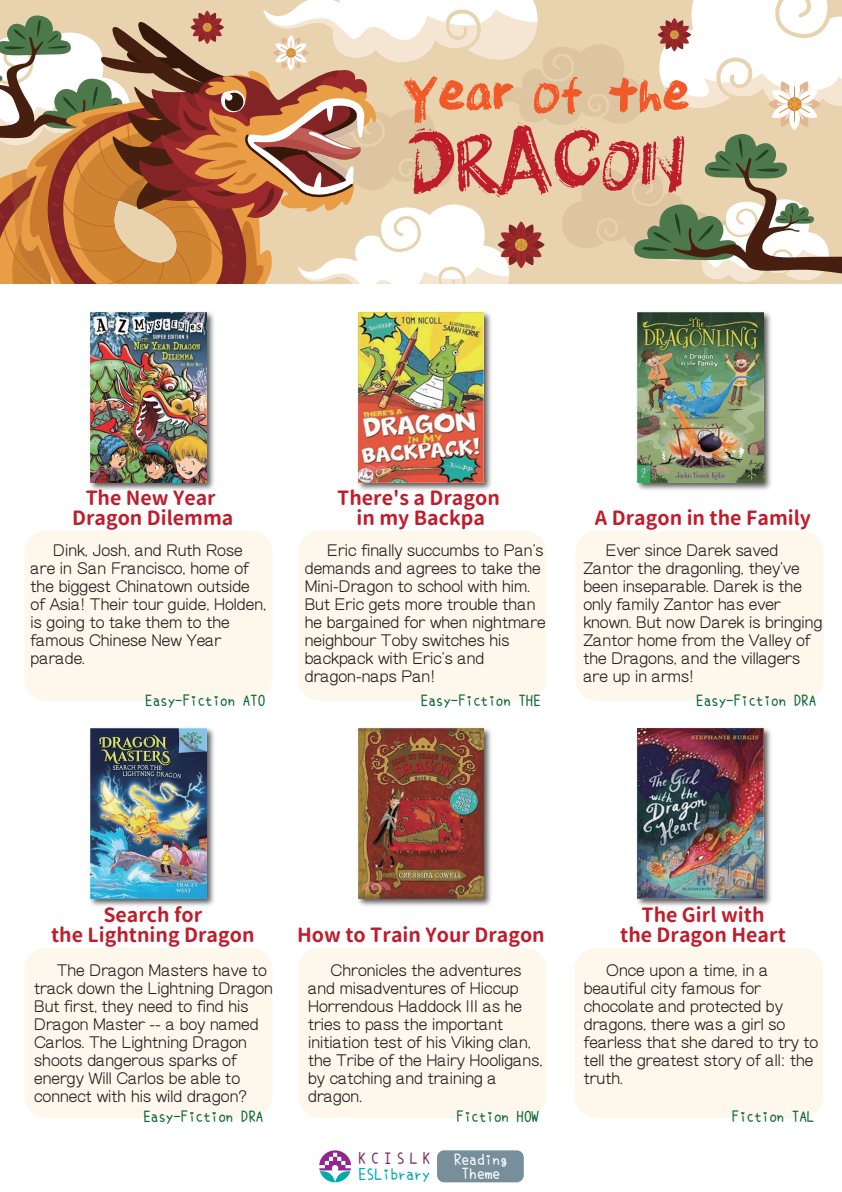
<style>
.page{position:relative;width:842px;height:1192px;background:#fff}
.page>*{position:absolute;margin:0;border:0;box-sizing:border-box;transform-origin:0 0}
.t1{font:125px "Hanyi Senty Spring Brush";color:#be1d2c}
.t2{font:100px "Hanyi Senty Spring Brush";color:#f15929}
.t3{font:20px/20px "Bpmf Gen Sen Rounded B";color:#be1d2c;text-align:center}
.t4{font:15.9px "Seto Font";color:#00aaad}
.t5{font:15.9px "Seto Font";letter-spacing:.31em;color:#782d72}
.t6{font:500 15px/18px "Yen Round Zuinn EG";color:#231f20}
.t7{font:15px "Seto Font";color:#0c6638}
.t8{font:15px/14px "Seto Font";color:#fff;text-align:center}
</style>
<div class="page">
<div style="left:24px;top:948px;width:249px;height:170px;background:#fef7ec;border-radius:21px"></div>
<div style="left:298px;top:948px;width:248px;height:170px;background:#fef7ec;border-radius:21px"></div>
<div style="left:575px;top:948px;width:248px;height:170px;background:#fef7ec;border-radius:21px"></div>
<div style="left:24px;top:531px;width:249px;height:170px;background:#fef7ec;border-radius:21px"></div>
<div style="left:575px;top:531px;width:248px;height:170px;background:#fef7ec;border-radius:21px"></div>
<div style="left:298px;top:531px;width:248px;height:170px;background:#fef7ec;border-radius:21px"></div>
<div style="left:437px;top:1150px;width:87px;height:32px;background:#768f9b;border-radius:7px"></div>
<svg style="left:319px;top:1150px;width:32px;height:32px"></svg>
<img style="left:90px;top:312px;width:124px;height:178px">
<img style="left:91px;top:312px;width:115px;height:171px">
<img style="left:358px;top:312px;width:133px;height:178px">
<img style="left:358px;top:312px;width:126px;height:171px">
<img style="left:637px;top:312px;width:134px;height:178px">
<img style="left:638px;top:312px;width:125px;height:171px">
<img style="left:90px;top:728px;width:124px;height:178px">
<img style="left:90px;top:728px;width:117px;height:170px">
<img style="left:358px;top:728px;width:133px;height:178px">
<img style="left:358px;top:728px;width:126px;height:170px">
<img style="left:637px;top:728px;width:134px;height:178px">
<img style="left:638px;top:728px;width:125px;height:170px">
<svg style="left:0;top:0;width:842px;height:284px"></svg>
<h2 class="t2" style="left:402px;top:54px;width:289px">Year of the</h2>
<h1 class="t1" style="left:408px;top:109px;width:279px">DRAGON</h1>
<h3 class="t3" style="left:72px;top:488px;width:163px">The New Year<br>Dragon Dilemma</h3>
<p class="t6" style="left:31px;top:542px;width:237px">龥Dink, Josh, and Ruth Rose are in San Francisco, home of the biggest Chinatown outside of Asia! Their tour guide, Holden, is going to take them to the famous Chinese New Year parade.</p>
<h3 class="t3" style="left:337px;top:488px;width:164px">There's a Dragon in my Backpa</h3>
<p class="t6" style="left:305px;top:542px;width:243px">龥Eric finally succumbs to Pan's demands and agrees to take the<br>Mini-Dragon to school with him.<br>But Eric gets more trouble than he bargained for when nightmare neighbour Toby switches his backpack with Eric's and dragon-naps Pan!</p>
<h3 class="t3" style="left:595px;top:508px;width:218px">A Dragon in the Family</h3>
<p class="t6" style="left:583px;top:542px;width:241px">龥Ever since Darek saved<br>Zantor the dragonling, they've been inseparable. Darek is the only family Zantor has ever known. But now Darek is bringing<br>Zantor home from the Valley of the Dragons, and the villagers are up in arms!</p>
<p class="t7" style="left:145px;top:692px;width:121px">Easy-Fiction ATO</p>
<p class="t7" style="left:421px;top:692px;width:121px">Easy-Fiction THE</p>
<p class="t7" style="left:696px;top:692px;width:121px">Easy-Fiction DRA</p>
<h3 class="t3" style="left:51px;top:905px;width:205px">Search for<br>the Lightning Dragon</h3>
<p class="t6" style="left:34px;top:962px;width:240px">龥The Dragon Masters have to track down the Lightning Dragon<br>But first, they need to find his<br>Dragon Master -- a boy named<br>Carlos. The Lightning Dragon shoots dangerous sparks of energy Will Carlos be able to connect with his wild dragon?</p>
<h3 class="t3" style="left:297px;top:925px;width:249px">How to Train Your Dragon</h3>
<p class="t6" style="left:308px;top:962px;width:236px">龥Chronicles the adventures and misadventures of Hiccup<br>Horrendous Haddock III as he tries to pass the important initiation test of his Viking clan, the Tribe of the Hairy Hooligans, by catching and training a dragon.</p>
<h3 class="t3" style="left:620px;top:905px;width:167px">The Girl with<br>the Dragon Heart</h3>
<p class="t6" style="left:584px;top:962px;width:236px">龥Once upon a time, in a beautiful city famous for chocolate and protected by dragons, there was a girl so fearless that she dared to try to tell the greatest story of all: the truth.</p>
<p class="t7" style="left:143px;top:1108px;width:121px">Easy-Fiction DRA</p>
<p class="t7" style="left:457px;top:1108px;width:84px">Fiction HOW</p>
<p class="t7" style="left:732px;top:1108px;width:84px">Fiction TAL</p>
<p class="t5" style="left:358px;top:1150px;width:74px">KCISLK</p>
<p class="t4" style="left:358px;top:1165px;width:73px">ESLibrary</p>
<p class="t8" style="left:454px;top:1153px;width:56px">Reading<br>Theme</p>
</div>
